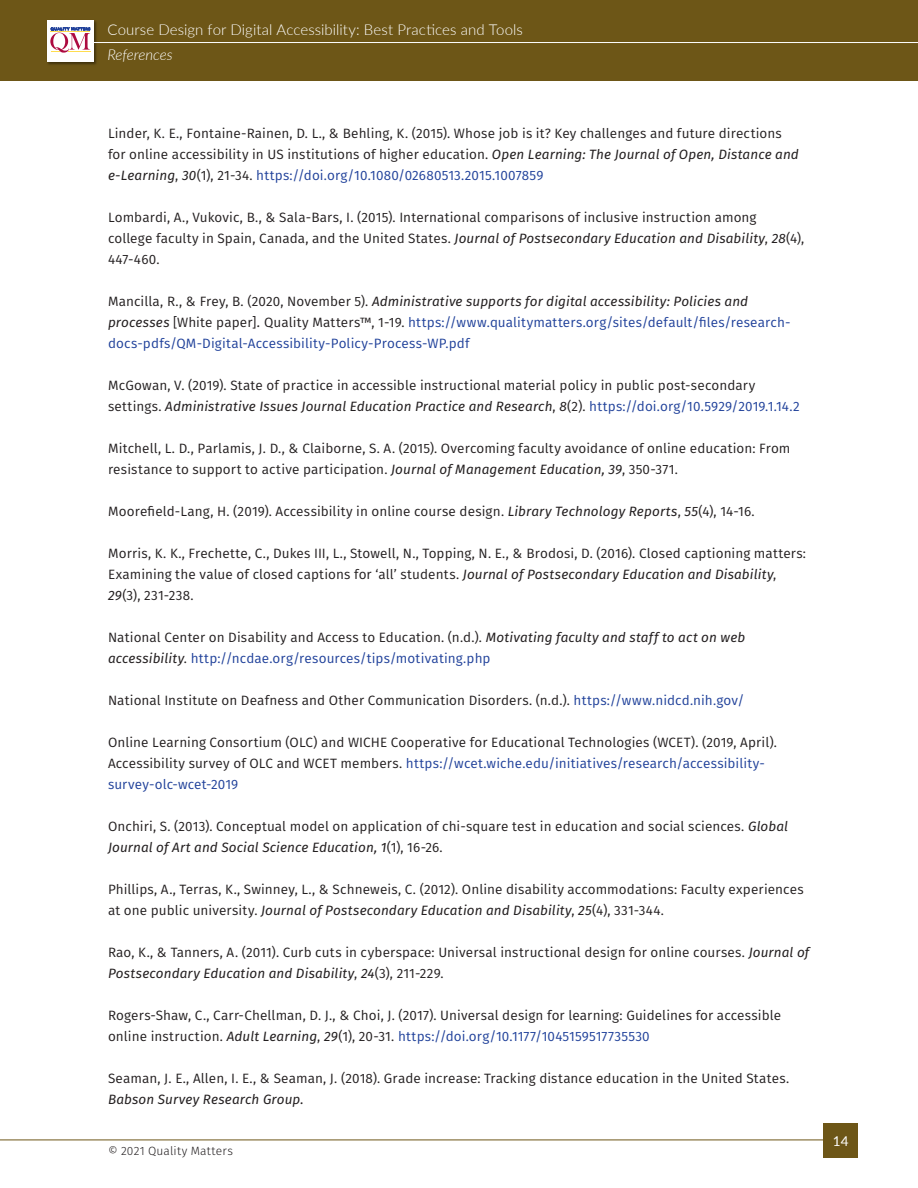
<style>
.page{position:relative;width:918px;height:1188px;background:#fff}
.page>*{position:absolute;margin:0;border:0;box-sizing:border-box;transform-origin:0 0}
.t1{font:300 15px "Lato";letter-spacing:.005em;color:#fff}
.t2{font:italic 300 15px "Lato";color:#fff}
.references{font:13.5px/21px "Fira Sans";letter-spacing:.01em;color:#231f20}
.references-2{font:13.5px/21px "Fira Sans";letter-spacing:.01em;color:#20419a}
.t3{font:13.5px "Lato";color:#fff}
.t4{font:300 12px "Fira Sans";letter-spacing:.015em;color:#231f20}
.s1{font-style:italic}
.s2{color:#20419a}
.s3{color:#231f20}
.s4{font-style:italic;color:#231f20}
</style>
<div class="page">
<div style="left:0;top:0;width:918px;height:81px;background:#6d5617"></div>
<hr style="left:0;top:1140px;width:824px;height:1px;background:#6d5617">
<div style="left:824px;top:1123px;width:34px;height:35px;background:#6d5617"></div>
<img style="left:47px;top:21px;width:50px;height:44px">
<div style="left:47px;top:20px;width:47px;height:41px;background:#fff"></div>
<svg style="left:50px;top:28px;width:41px;height:25px"></svg>
<hr style="left:94px;top:42px;width:824px;height:1px;background:#fff">
<p class="t1" style="left:107px;top:20px;width:417px">Course Design for Digital Accessibility: Best Practices and Tools</p>
<p class="t2" style="left:107px;top:44px;width:67px">References</p>
<p class="references" style="left:108px;top:122px;width:692px">Linder, K. E., Fontaine-Rainen, D. L., &amp; Behling, K. (2015). Whose job is it? Key challenges and future directions for online accessibility in US institutions of higher education. <span class="s1">Open Learning: The Journal of Open, Distance and e-Learning</span>, <span class="s1">30</span>(1), 21-34. <span class="s2">https://doi.org/10.1080/02680513.2015.1007859</span></p>
<p class="references" style="left:108px;top:206px;width:698px">Lombardi, A., Vukovic, B., &amp; Sala-Bars, I. (2015). International comparisons of inclusive instruction among<br>college faculty in Spain, Canada, and the United States. <span class="s1">Journal of Postsecondary Education and Disability</span>, <span class="s1">28</span>(4),<br>447-460.</p>
<p class="references-2" style="left:108px;top:290px;width:684px"><span class="s3">Mancilla, R., &amp; Frey, B. (2020, November 5).</span> <span class="s4">Administrative supports for digital accessibility: Policies and processes</span> <span class="s3">[White paper]</span><span class="s4">.</span> <span class="s3">Quality Matters™, 1-19.</span> https://www.qualitymatters.org/sites/default/files/research&shy;docs-pdfs/QM-Digital-Accessibility-Policy-Process-WP.pdf</p>
<p class="references" style="left:108px;top:374px;width:693px">McGowan, V. (2019). State of practice in accessible instructional material policy in public post-secondary settings. <span class="s1">Administrative Issues Journal Education Practice and Research</span>, <span class="s1">8</span>(2). <span class="s2">https://doi.org/10.5929/2019.1.14.2</span></p>
<p class="references" style="left:108px;top:437px;width:684px">Mitchell, L. D., Parlamis, J. D., &amp; Claiborne, S. A. (2015). Overcoming faculty avoidance of online education: From resistance to support to active participation. <span class="s1">Journal of Management Education, 39</span>, 350-371.</p>
<p class="references" style="left:108px;top:500px;width:648px">Moorefield-Lang, H. (2019). Accessibility in online course design. <span class="s1">Library Technology Reports</span>, <span class="s1">55</span>(4), 14-16.</p>
<p class="references" style="left:108px;top:542px;width:700px">Morris, K. K., Frechette, C., Dukes III, L., Stowell, N., Topping, N. E., &amp; Brodosi, D. (2016). Closed captioning matters:<br>Examining the value of closed captions for ‘all’ students. <span class="s1">Journal of Postsecondary Education and Disability</span>,<br><span class="s1">29</span>(3), 231-238.</p>
<p class="references" style="left:108px;top:626px;width:639px">National Center on Disability and Access to Education. (n.d.). <span class="s1">Motivating faculty and staff to act on web accessibility</span>. <span class="s2">http://ncdae.org/resources/tips/motivating.php</span></p>
<p class="references" style="left:108px;top:689px;width:638px">National Institute on Deafness and Other Communication Disorders. (n.d.). <span class="s2">https://www.nidcd.nih.gov/</span></p>
<p class="references" style="left:108px;top:731px;width:670px">Online Learning Consortium (OLC) and WICHE Cooperative for Educational Technologies (WCET). (2019, April).<br>Accessibility survey of OLC and WCET members. <span class="s2">https://wcet.wiche.edu/initiatives/research/accessibility&shy;survey-olc-wcet-2019</span></p>
<p class="references" style="left:108px;top:815px;width:682px">Onchiri, S. (2013). Conceptual model on application of chi-square test in education and social sciences. <span class="s1">Global<br>Journal of Art and Social Science Education, 1</span>(1), 16-26.</p>
<p class="references" style="left:108px;top:878px;width:697px">Phillips, A., Terras, K., Swinney, L., &amp; Schneweis, C. (2012). Online disability accommodations: Faculty experiences at one public university. <span class="s1">Journal of Postsecondary Education and Disability</span>, <span class="s1">25</span>(4), 331-344.</p>
<p class="references" style="left:108px;top:941px;width:703px">Rao, K., &amp; Tanners, A. (2011). Curb cuts in cyberspace: Universal instructional design for online courses. <span class="s1">Journal of<br>Postsecondary Education and Disability</span>, <span class="s1">24</span>(3), 211-229.</p>
<p class="references" style="left:108px;top:1004px;width:675px">Rogers-Shaw, C., Carr-Chellman, D. J., &amp; Choi, J. (2017). Universal design for learning: Guidelines for accessible online instruction. <span class="s1">Adult Learning</span>, <span class="s1">29</span>(1), 20-31. <span class="s2">https://doi.org/10.1177/1045159517735530</span></p>
<p class="references" style="left:108px;top:1067px;width:683px">Seaman, J. E., Allen, I. E., &amp; Seaman, J. (2018). Grade increase: Tracking distance education in the United States.<br><span class="s1">Babson Survey Research Group.</span></p>
<p class="t4" style="left:108px;top:1143px;width:126px">© 2021 Quality Matters</p>
<p class="t3" style="left:833px;top:1131px;width:17px">14</p>
</div>
